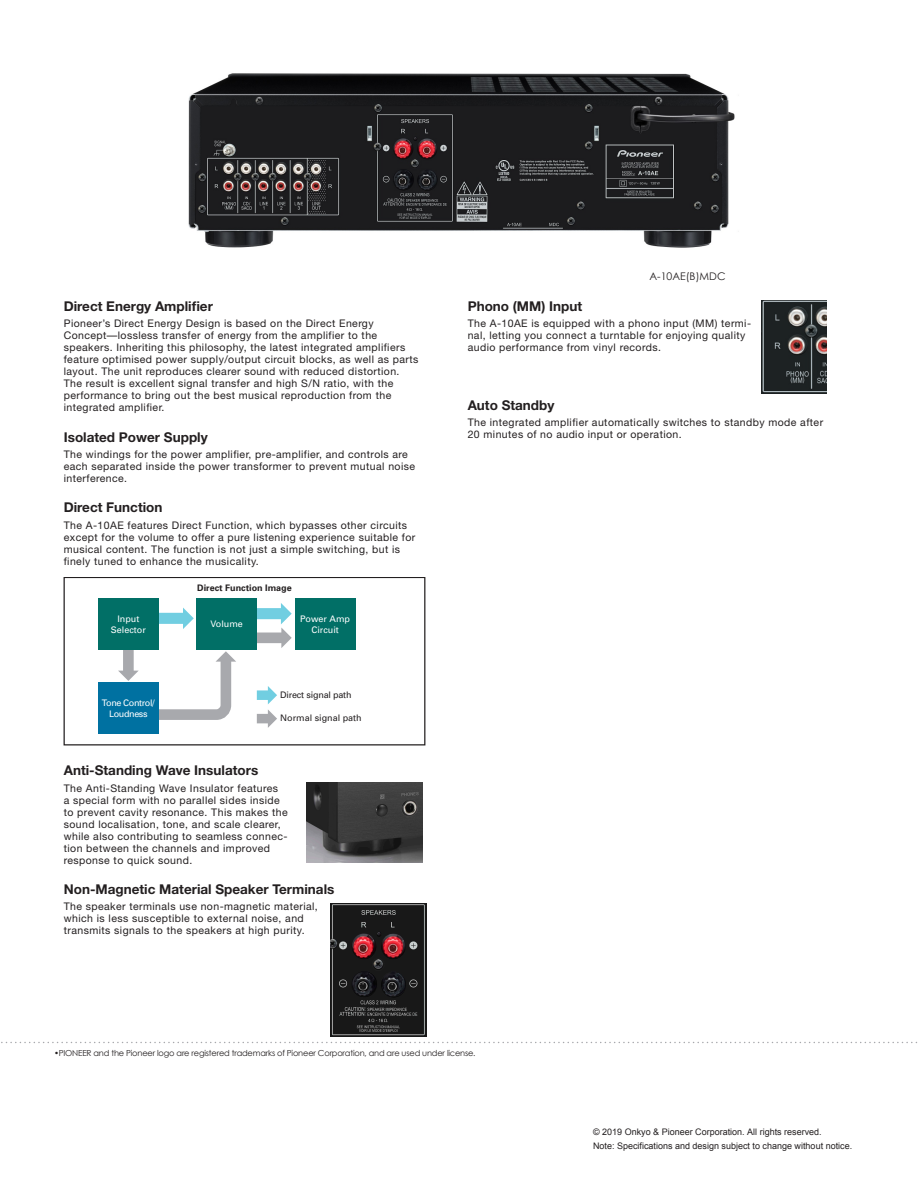
<style>
.page{position:relative;width:918px;height:1188px;background:#fff}
.page>*{position:absolute;margin:0;border:0;box-sizing:border-box;transform-origin:0 0}
.t1{font:700 13.5px "Helvetica Neue";color:#231f20}
.t2{font:10.5px/12px "Helvetica Neue";letter-spacing:.04em;color:#231f20}
.t3{font:10.5px "Century Gothic";color:#231f20}
.t4{font:9px/14px "Arial";color:#231f20}
.t5{font:9px/10.8px "Univers";color:#fff;text-align:center}
.t6{font:9px "Univers";letter-spacing:-.01em;color:#231f20}
.t7{font:9px/10.8px "Univers";letter-spacing:-.04em;color:#fff;text-align:center}
.t8{font:700 9px "Univers";color:#231f20}
.t9{font:8.25px "Century Gothic";letter-spacing:-.02em;color:#231f20}
</style>
<div class="page">
<img style="left:188px;top:73px;width:547px;height:175px">
<svg style="left:1px;top:1042px;width:916px;height:1px"></svg>
<div style="left:155px;top:613px;width:29px;height:11px;background:#71cee1"></div>
<svg style="left:183px;top:608px;width:11px;height:21px"></svg>
<div style="left:253px;top:608px;width:29px;height:11px;background:#71cee1"></div>
<div style="left:253px;top:633px;width:30px;height:10px;background:#a8a9ad"></div>
<svg style="left:281px;top:603px;width:11px;height:45px"></svg>
<div style="left:257px;top:714px;width:12px;height:9px;background:#a8a9ad"></div>
<svg style="left:118px;top:650px;width:118px;height:75px"></svg>
<div style="left:98px;top:599px;width:60px;height:51px;background:#016f66"></div>
<div style="left:98px;top:682px;width:60px;height:52px;background:#0071a1"></div>
<div style="left:197px;top:599px;width:60px;height:51px;background:#016f66"></div>
<div style="left:295px;top:599px;width:60px;height:51px;background:#016f66"></div>
<div style="left:257px;top:690px;width:12px;height:10px;background:#71cee1"></div>
<svg style="left:268px;top:686px;width:9px;height:42px"></svg>
<div style="left:64px;top:577px;width:361px;height:168px;border:1px solid #231f20"></div>
<svg style="left:422px;top:783px;width:1px;height:79px"></svg>
<img style="left:306px;top:783px;width:116px;height:80px">
<img style="left:330px;top:903px;width:96px;height:133px">
<img style="left:762px;top:300px;width:65px;height:93px">
<p class="t1" style="left:64px;top:298px;width:151px">Direct Energy Amplifier</p>
<p class="t2" style="left:64px;top:317px;width:356px">Pioneer’s Direct Energy Design is based on the Direct Energy Concept—lossless transfer of energy from the amplifier to the speakers. Inheriting this philosophy, the latest integrated amplifiers feature optimised power supply/output circuit blocks, as well as parts layout. The unit reproduces clearer sound with reduced distortion.<br>The result is excellent signal transfer and high S/N ratio, with the performance to bring out the best musical reproduction from the integrated amplifier.</p>
<p class="t1" style="left:64px;top:428px;width:145px">Isolated Power Supply</p>
<p class="t2" style="left:64px;top:448px;width:353px">The windings for the power amplifier, pre-amplifier, and controls are each separated inside the power transformer to prevent mutual noise interference.</p>
<p class="t1" style="left:64px;top:499px;width:100px">Direct Function</p>
<p class="t2" style="left:64px;top:519px;width:353px">The A-10AE features Direct Function, which bypasses other circuits except for the volume to offer a pure listening experience suitable for musical content. The function is not just a simple switching, but is finely tuned to enhance the musicality.</p>
<p class="t5" style="left:111px;top:613px;width:37px">Input<br>Selector</p>
<p class="t7" style="left:102px;top:697px;width:54px">Tone Control/<br>Loudness</p>
<p class="t8" style="left:197px;top:582px;width:96px">Direct Function Image</p>
<p class="t5" style="left:211px;top:619px;width:34px">Volume</p>
<p class="t5" style="left:300px;top:613px;width:51px">Power Amp<br>Circuit</p>
<p class="t6" style="left:280px;top:689px;width:73px">Direct signal path</p>
<p class="t6" style="left:280px;top:712px;width:83px">Normal signal path</p>
<p class="t1" style="left:64px;top:762px;width:196px">Anti-Standing Wave Insulators</p>
<p class="t2" style="left:64px;top:782px;width:226px">The Anti-Standing Wave Insulator features<br>a special form with no parallel sides inside to prevent cavity resonance. This makes the sound localisation, tone, and scale clearer, while also contributing to seamless connec&shy;tion between the channels and improved response to quick sound.</p>
<p class="t1" style="left:64px;top:881px;width:272px">Non-Magnetic Material Speaker Terminals</p>
<p class="t2" style="left:64px;top:901px;width:256px">The speaker terminals use non-magnetic material, which is less susceptible to external noise, and transmits signals to the speakers at high purity.</p>
<p class="t3" style="left:650px;top:269px;width:78px">A-10AE(B)MDC</p>
<p class="t1" style="left:468px;top:298px;width:116px">Phono (MM) Input</p>
<p class="t2" style="left:468px;top:317px;width:285px">The A-10AE is equipped with a phono input (MM) termi&shy;nal, letting you connect a turntable for enjoying quality audio performance from vinyl records.</p>
<p class="t1" style="left:468px;top:397px;width:88px">Auto Standby</p>
<p class="t2" style="left:468px;top:416px;width:357px">The integrated amplifier automatically switches to standby mode after<br>20 minutes of no audio input or operation.</p>
<p class="t9" style="left:54px;top:1048px;width:423px">•PIONEER and the Pioneer logo are registered trademarks of Pioneer Corporation, and are used under license.</p>
<p class="t4" style="left:593px;top:1125px;width:261px">© 2019 Onkyo &amp; Pioneer Corporation. All rights reserved.<br>Note: Specifications and design subject to change without notice.</p>
</div>
